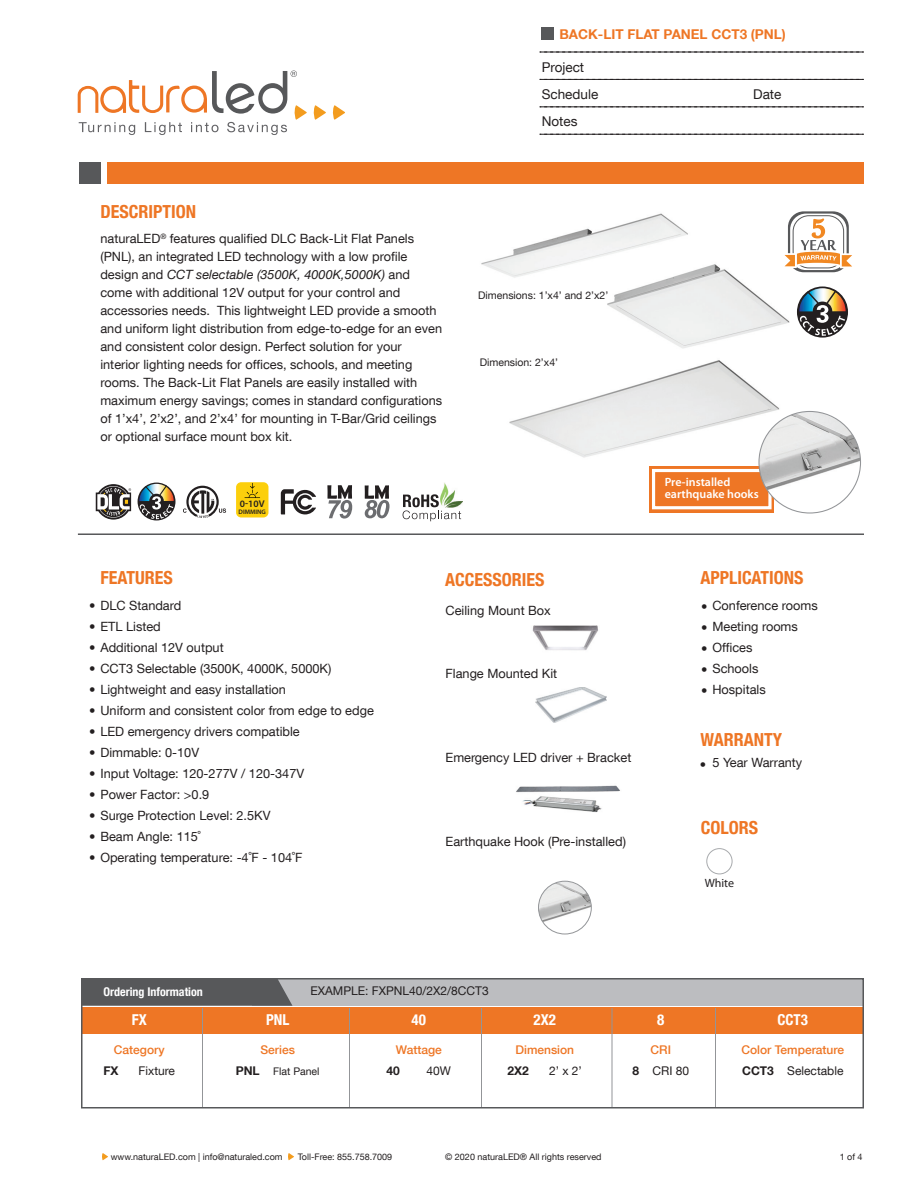
<style>
.page{position:relative;width:918px;height:1188px;background:#fff}
.page>*{position:absolute;margin:0;border:0;box-sizing:border-box;transform-origin:0 0}
.t1{font:700 condensed 18px "Helvetica Neue LT Com";color:#ee7625}
.t2{font:700 condensed 15px "Helvetica Neue LT Com";color:#fff}
.t3{font:700 13.5px "Helvetica Neue LT Com";color:#ee7625}
.t4{font:13.5px/27.3px "Helvetica Neue LT Com";color:#231f20}
.t5{font:12.75px/18px "Helvetica Neue LT Com";color:#231f20}
.t6{font:500 12px/21px "Helvetica Neue LT Com";color:#ee7625}
.t7{font:12px/21px "Helvetica Neue LT Com";color:#231f20;text-align:center}
.t8{font:600 12px/11.9px "Myriad Pro";color:#fff}
.t9{font:700 condensed 12px "Helvetica Neue LT Com";color:#fff}
.t10{font:700 12px "Helvetica Neue LT Com";color:#231f20}
.t11{font:12px "Myriad Pro";letter-spacing:-.005em;color:#231f20}
.t12{font:10.5px "Helvetica Neue LT Com";color:#231f20}
.t13{font:600 9.75px "Myriad Pro";color:#211d1e}
.t14{font:9px "Helvetica Neue LT Com";color:#231f20}
.t15{font:600 6.6px "Myriad Pro";color:#211d1e}
.s1{font-style:italic}
.s2{font-weight:700;font-size:12px}
.s3{font-weight:500;color:#ee7625}
.s4{font-weight:700}
.s5{font-weight:700;color:#231f20}
.s6{font-weight:400;color:#231f20}
</style>
<div class="page">
<div style="left:650px;top:466px;width:124px;height:46px;background:linear-gradient(to right,#ef7b2c,#ee7829)"></div>
<div style="left:652px;top:469px;width:120px;height:40px;background:#ee7625;border:3px solid #fff"></div>
<div style="left:108px;top:162px;width:756px;height:21px;background:#ee7625"></div>
<div style="left:79px;top:162px;width:22px;height:21px;background:#57585a"></div>
<svg style="left:77px;top:71px;width:249px;height:64px"></svg>
<svg style="left:332px;top:105px;width:13px;height:15px"></svg>
<svg style="left:102px;top:1153px;width:6px;height:7px"></svg>
<svg style="left:288px;top:1153px;width:6px;height:7px"></svg>
<svg style="left:540px;top:52px;width:324px;height:1px"></svg>
<svg style="left:540px;top:79px;width:324px;height:1px"></svg>
<hr style="left:78px;top:533px;width:786px;height:2px;background:#57585a">
<div style="left:541px;top:27px;width:13px;height:13px;background:#57585a"></div>
<svg style="left:540px;top:107px;width:324px;height:1px"></svg>
<svg style="left:540px;top:134px;width:324px;height:1px"></svg>
<div style="left:252px;top:979px;width:612px;height:27px;background:#bcbdc0"></div>
<svg style="left:84px;top:981px;width:208px;height:25px;background:#5b5c5e"></svg>
<div style="left:82px;top:1007px;width:782px;height:27px;background:#ee7625"></div>
<hr style="left:202px;top:1008px;width:1px;height:99px;background:#939598">
<hr style="left:349px;top:1008px;width:1px;height:99px;background:#939598">
<hr style="left:612px;top:1008px;width:1px;height:99px;background:#939598">
<div style="left:81px;top:978px;width:783px;height:130px;border:2px solid #57585a"></div>
<hr style="left:481px;top:1008px;width:1px;height:99px;background:#939598">
<div style="left:706px;top:848px;width:26px;height:26px;border:1px solid #a8aaad;border-radius:50%"></div>
<svg style="left:96px;top:484px;width:35px;height:36px"></svg>
<svg style="left:327px;top:485px;width:25px;height:34px"></svg>
<svg style="left:365px;top:485px;width:25px;height:33px"></svg>
<svg style="left:281px;top:489px;width:35px;height:25px"></svg>
<img style="left:441px;top:482px;width:21px;height:22px">
<svg style="left:403px;top:494px;width:58px;height:27px"></svg>
<img style="left:532px;top:625px;width:66px;height:25px">
<img style="left:516px;top:785px;width:104px;height:27px">
<img style="left:536px;top:687px;width:71px;height:36px">
<img style="left:481px;top:213px;width:207px;height:65px">
<img style="left:602px;top:260px;width:188px;height:89px">
<div style="left:788px;top:211px;width:61px;height:61px;background:#57585a;border-radius:16px"></div>
<svg style="left:790px;top:214px;width:57px;height:56px"></svg>
<svg style="left:780px;top:183px;width:77px;height:85px"></svg>
<img style="left:509px;top:360px;width:276px;height:98px">
<img style="left:759px;top:411px;width:102px;height:102px;border-radius:51px">
<svg style="left:797px;top:286px;width:51px;height:52px"></svg>
<img style="left:809px;top:288px;width:37px;height:23px">
<svg style="left:799px;top:290px;width:46px;height:46px"></svg>
<svg style="left:138px;top:483px;width:38px;height:38px"></svg>
<img style="left:147px;top:484px;width:27px;height:17px">
<svg style="left:139px;top:485px;width:34px;height:34px"></svg>
<svg style="left:183px;top:486px;width:43px;height:32px"></svg>
<hr style="left:715px;top:1008px;width:1px;height:99px;background:#939598">
<img style="left:539px;top:881px;width:52px;height:53px;border-radius:26px">
<div style="left:538px;top:881px;width:54px;height:53px;border:1px solid #939598;border-radius:50%"></div>
<div style="left:236px;top:482px;width:32px;height:35px;background:#fccf0c;border-radius:5px"></div>
<svg style="left:245px;top:483px;width:15px;height:15px"></svg>
<p class="t3" style="left:559px;top:26px;width:228px">BACK-LIT FLAT PANEL CCT3 (PNL)</p>
<p class="t4" style="left:542px;top:53px;width:58px">Project<br>Schedule</p>
<h1 class="t1" style="left:100px;top:200px;width:97px">DESCRIPTION</h1>
<p class="t5" style="left:100px;top:229px;width:343px">naturaLED<sup>®</sup> features qualified DLC Back-Lit Flat Panels (PNL), an integrated LED technology with a low profile design and <span class="s1">CCT selectable (3500K, 4000K,5000K)</span> and come with additional 12V output for your control and accessories needs. This lightweight LED provide a smooth and uniform light distribution from edge-to-edge for an even and consistent color design. Perfect solution for your interior lighting needs for offices, schools, and meeting rooms. The Back-Lit Flat Panels are easily installed with maximum energy savings; comes in standard configurations of 1’x4’, 2’x2’, and 2’x4’ for mounting in T-Bar/Grid ceilings or optional surface mount box kit.</p>
<p class="t13" style="left:240px;top:498px;width:26px">0-10V</p>
<p class="t15" style="left:239px;top:507px;width:29px">DIMMING</p>
<p class="t4" style="left:542px;top:107px;width:37px">Notes</p>
<p class="t12" style="left:478px;top:289px;width:132px">Dimensions: 1’x4’ and 2’x2’</p>
<p class="t12" style="left:480px;top:356px;width:80px">Dimension: 2’x4’</p>
<h1 class="t1" style="left:100px;top:567px;width:74px">FEATURES</h1>
<p class="t5" style="left:89px;top:596px;width:94px">• DLC Standard</p>
<p class="t5" style="left:89px;top:617px;width:73px">• ETL Listed</p>
<p class="t5" style="left:89px;top:638px;width:136px">• Additional 12V output</p>
<p class="t5" style="left:89px;top:659px;width:244px">• CCT3 Selectable (3500K, 4000K, 5000K)</p>
<p class="t5" style="left:89px;top:680px;width:198px">• Lightweight and easy installation</p>
<p class="t5" style="left:89px;top:701px;width:286px">• Uniform and consistent color from edge to edge</p>
<p class="t5" style="left:89px;top:722px;width:212px">• LED emergency drivers compatible</p>
<p class="t5" style="left:89px;top:743px;width:111px">• Dimmable: 0-10V</p>
<p class="t5" style="left:89px;top:764px;width:217px">• Input Voltage: 120-277V / 120-347V</p>
<p class="t5" style="left:89px;top:785px;width:122px">• Power Factor: &gt;0.9</p>
<p class="t5" style="left:89px;top:806px;width:183px">• Surge Protection Level: 2.5KV</p>
<p class="t5" style="left:89px;top:827px;width:113px">• Beam Angle: 115˚</p>
<p class="t5" style="left:89px;top:848px;width:215px">• Operating temperature: -4˚F - 104˚F</p>
<h1 class="t1" style="left:445px;top:569px;width:101px">ACCESSORIES</h1>
<p class="t5" style="left:446px;top:602px;width:107px">Ceiling Mount Box</p>
<p class="t5" style="left:446px;top:665px;width:113px">Flange Mounted Kit</p>
<p class="t5" style="left:446px;top:749px;width:187px">Emergency LED driver + Bracket</p>
<p class="t5" style="left:446px;top:833px;width:182px">Earthquake Hook (Pre-installed)</p>
<p class="t4" style="left:753px;top:80px;width:30px">Date</p>
<p class="t8" style="left:665px;top:476px;width:96px">Pre-installed earthquake hooks</p>
<h1 class="t1" style="left:700px;top:567px;width:104px">APPLICATIONS</h1>
<p class="t5" style="left:712px;top:594px;width:107px;line-height:21px">Conference rooms<br>Meeting rooms<br>Offices<br>Schools<br>Hospitals</p>
<p class="t5" style="left:701px;top:596px;width:8px;line-height:21px;text-align:justify">• • • • •</p>
<h1 class="t1" style="left:700px;top:729px;width:83px">WARRANTY</h1>
<p class="t5" style="left:712px;top:753px;width:91px">5 Year Warranty</p>
<p class="t5" style="left:700px;top:755px;width:8px">•</p>
<h1 class="t1" style="left:701px;top:816px;width:59px">COLORS</h1>
<p class="t11" style="left:705px;top:876px;width:31px">White</p>
<p class="t9" style="left:104px;top:985px;width:101px">Ordering Information</p>
<p class="t7" style="left:310px;top:980px;width:180px">EXAMPLE: FXPNL40/2X2/8CCT3</p>
<p class="t2" style="left:132px;top:1011px;width:16px">FX</p>
<p class="t6" style="left:114px;top:1039px;width:52px">Category</p>
<p class="t10" style="left:103px;top:1063px;width:17px">FX</p>
<p class="t7" style="left:139px;top:1060px;width:38px">Fixture</p>
<p class="t2" style="left:266px;top:1011px;width:25px">PNL</p>
<p class="t2" style="left:412px;top:1011px;width:16px">40</p>
<p class="t2" style="left:657px;top:1011px;width:9px">8</p>
<p class="t6" style="left:260px;top:1039px;width:36px">Series</p>
<p class="t12" style="left:236px;top:1065px;width:85px"><span class="s2">PNL</span> Flat Panel</p>
<p class="t2" style="left:534px;top:1011px;width:24px">2X2</p>
<p class="t6" style="left:515px;top:1039px;width:60px">Dimension</p>
<p class="t10" style="left:508px;top:1063px;width:23px">2X2</p>
<p class="t7" style="left:549px;top:1060px;width:34px">2’ x 2’</p>
<p class="t7" style="left:632px;top:1039px;width:58px"><span class="s3">CRI<br></span><span class="s4">8</span> CRI 80</p>
<p class="t6" style="left:396px;top:1039px;width:48px">Wattage</p>
<p class="t10" style="left:387px;top:1063px;width:15px">40</p>
<p class="t7" style="left:427px;top:1060px;width:26px">40W</p>
<p class="t2" style="left:778px;top:1011px;width:32px">CCT3</p>
<p class="t6" style="left:741px;top:1039px;width:104px">Color Temperature<br><span class="s5">CCT3</span> <span class="s6">Selectable</span></p>
<p class="t14" style="left:111px;top:1151px;width:173px">www.naturaLED.com | info@naturaled.com</p>
<p class="t14" style="left:298px;top:1151px;width:96px">Toll-Free: 855.758.7009</p>
<p class="t14" style="left:840px;top:1151px;width:24px">1 of 4</p>
<p class="t14" style="left:445px;top:1151px;width:158px">© 2020 naturaLED® All rights reserved</p>
</div>
